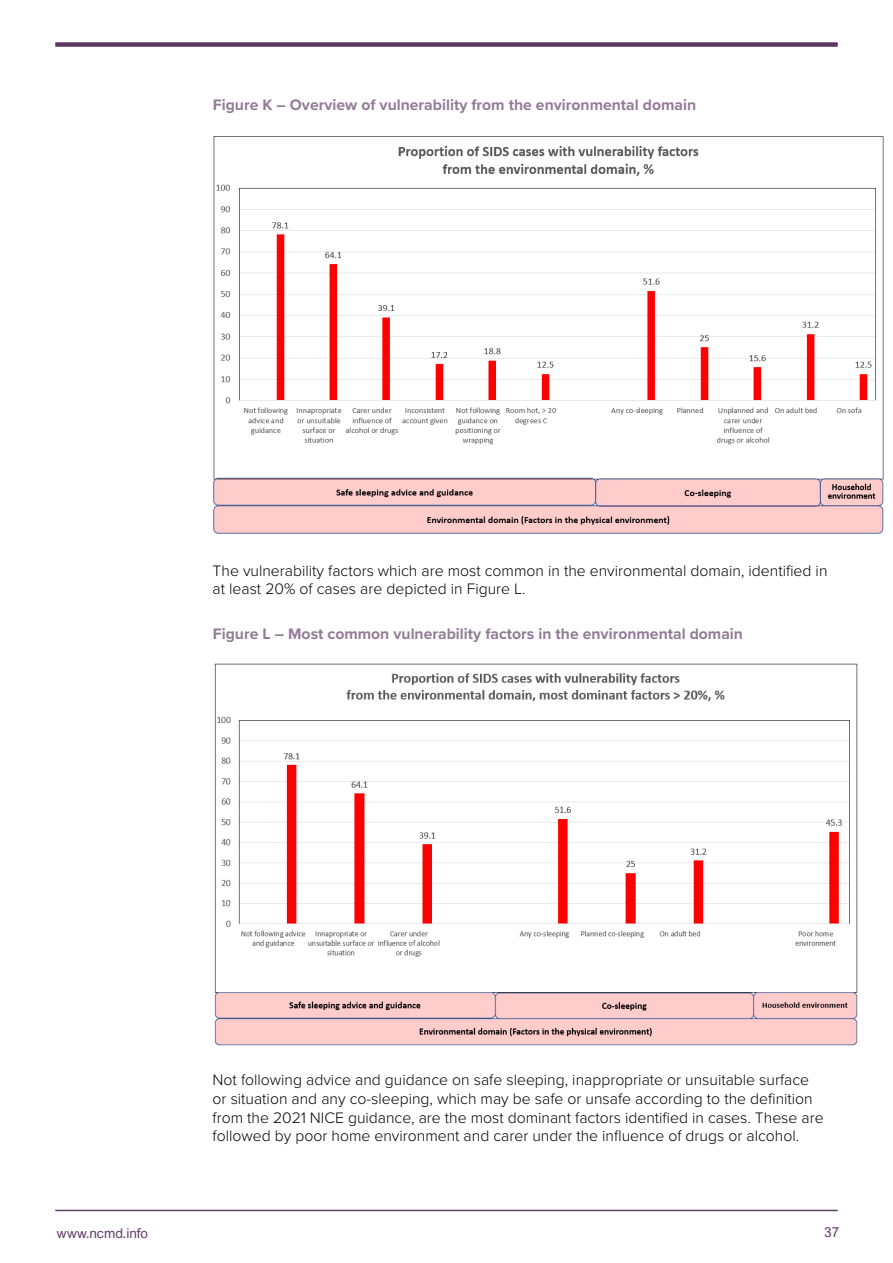
<style>
.page{position:relative;width:893px;height:1263px;background:#fff}
.page>*{position:absolute;margin:0;border:0;box-sizing:border-box;transform-origin:0 0}
.t1{font:300 15.75px/18.8px "Proxima Nova";color:#000}
.t2{font:700 15.75px "Proxima Nova";color:#947b98}
.t3{font:13.5px "Arial Nova";color:#623d69}
.t4{font:13.5px "Arial Nova";color:#5c3663}
</style>
<div class="page">
<hr style="left:55px;top:1210px;width:783px;height:1px;background:#623d69">
<div style="left:55px;top:42px;width:783px;height:5px;background:#5c3663"></div>
<img style="left:213px;top:136px;width:671px;height:398px">
<img style="left:214px;top:663px;width:644px;height:383px">
<p class="t2" style="left:213px;top:93px;width:485px">Figure K – Overview of vulnerability from the environmental domain</p>
<p class="t1" style="left:213px;top:560px;width:616px">The vulnerability factors which are most common in the environmental domain, identified in at least 20% of cases are depicted in Figure L.</p>
<p class="t2" style="left:213px;top:622px;width:532px">Figure L – Most common vulnerability factors in the environmental domain</p>
<p class="t1" style="left:213px;top:1070px;width:612px">Not following advice and guidance on safe sleeping, inappropriate or unsuitable surface or situation and any co-sleeping, which may be safe or unsafe according to the definition from the 2021 NICE guidance, are the most dominant factors identified in cases. These are followed by poor home environment and carer under the influence of drugs or alcohol.</p>
<p class="t3" style="left:57px;top:1225px;width:93px">www.ncmd.info</p>
<p class="t4" style="left:824px;top:1224px;width:17px">37</p>
</div>
